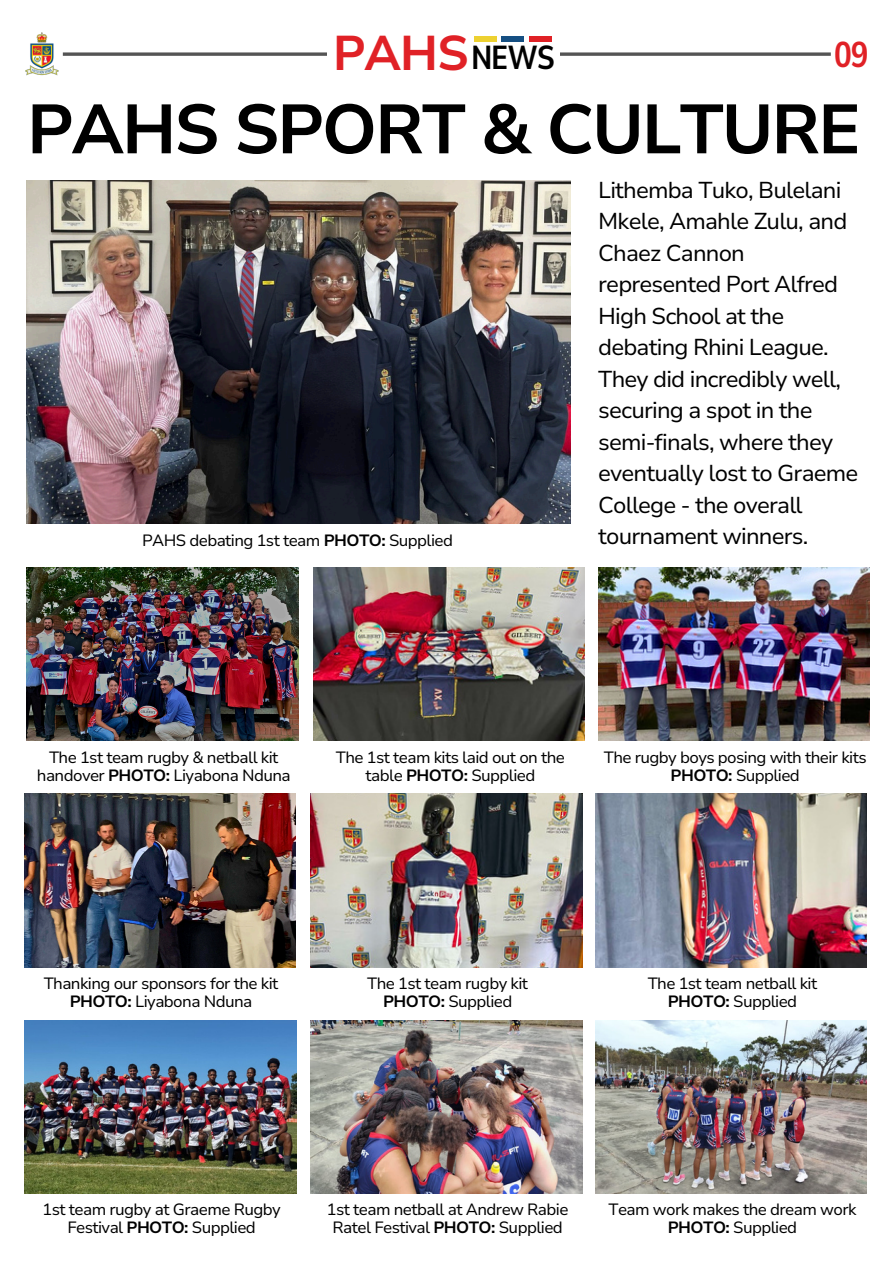
<style>
.page{position:relative;width:894px;height:1264px;background:#fff}
.page>*{position:absolute;margin:0;border:0;box-sizing:border-box;transform-origin:0 0}
.t1{font:700 69.3px "Nunito Sans 10 pt";letter-spacing:-.035em;color:#000}
.t2{font:700 48.6px "Nunito Sans 10 pt";color:#e02126}
.t3{font:700 35.7px "Nunito Sans 10 pt Condensed";color:#e02126}
.t4{font:700 33.15px "Nunito Sans 10 pt Condensed";color:#000}
.t5{font:22.95px/31.5px "Nunito Sans 10 pt";letter-spacing:-.035em;color:#000}
.t6{font:16.35px/18px "Nunito Sans 10 pt";letter-spacing:-.035em;color:#000;text-align:center}
.s1{font-weight:700}
</style>
<div class="page">
<svg style="left:63px;top:52px;width:767px;height:4px;background:#6e6e6e"></svg>
<div style="left:327px;top:0;width:233px;height:163px;background:#fff"></div>
<div style="left:473px;top:36px;width:23px;height:6px;background:#edd131"></div>
<div style="left:501px;top:36px;width:23px;height:6px;background:#154f82"></div>
<div style="left:529px;top:36px;width:22px;height:6px;background:#e02126"></div>
<img style="left:27px;top:181px;width:543px;height:342px">
<img style="left:25px;top:33px;width:33px;height:43px">
<img style="left:27px;top:567px;width:271px;height:174px">
<img style="left:313px;top:567px;width:271px;height:174px">
<img style="left:598px;top:567px;width:271px;height:174px">
<img style="left:24px;top:793px;width:271px;height:174px">
<img style="left:310px;top:793px;width:272px;height:174px">
<img style="left:595px;top:793px;width:271px;height:174px">
<img style="left:25px;top:1020px;width:271px;height:173px">
<img style="left:310px;top:1020px;width:272px;height:173px">
<img style="left:595px;top:1020px;width:271px;height:173px">
<p class="t2" style="left:332px;top:21px;width:137px">PAHS</p>
<h2 class="t4" style="left:471px;top:35px;width:85px">NEWS</h2>
<p class="t1" style="left:27px;top:83px;width:835px">PAHS SPORT &amp; CULTURE</p>
<p class="t3" style="left:834px;top:31px;width:36px">09</p>
<p class="t6" style="left:142px;top:531px;width:312px">PAHS debating 1st team <span class="s1">PHOTO:</span> Supplied</p>
<p class="t5" style="left:598px;top:174px;width:261px">Lithemba Tuko, Bulelani<br>Mkele, Amahle Zulu, and<br>Chaez Cannon represented Port Alfred<br>High School at the debating Rhini League.<br>They did incredibly well, securing a spot in the semi-finals, where they eventually lost to Graeme<br>College - the overall tournament winners.</p>
<p class="t6" style="left:37px;top:748px;width:255px">The 1st team rugby &amp; netball kit handover <span class="s1">PHOTO:</span> Liyabona Nduna</p>
<p class="t6" style="left:336px;top:748px;width:231px">The 1st team kits laid out on the table <span class="s1">PHOTO:</span> Supplied</p>
<p class="t6" style="left:603px;top:748px;width:264px">The rugby boys posing with their kits<br><span class="s1">PHOTO:</span> Supplied</p>
<p class="t6" style="left:44px;top:974px;width:236px">Thanking our sponsors for the kit<br><span class="s1">PHOTO:</span> Liyabona Nduna</p>
<p class="t6" style="left:367px;top:974px;width:162px">The 1st team rugby kit</p>
<p class="t6" style="left:383px;top:992px;width:131px"><span class="s1">PHOTO:</span> Supplied</p>
<p class="t6" style="left:647px;top:974px;width:171px">The 1st team netball kit</p>
<p class="t6" style="left:667px;top:992px;width:131px"><span class="s1">PHOTO:</span> Supplied</p>
<p class="t6" style="left:42px;top:1200px;width:240px">1st team rugby at Graeme Rugby<br>Festival <span class="s1">PHOTO:</span> Supplied</p>
<p class="t6" style="left:327px;top:1200px;width:243px">1st team netball at Andrew Rabie<br>Ratel Festival <span class="s1">PHOTO:</span> Supplied</p>
<p class="t6" style="left:608px;top:1200px;width:249px">Team work makes the dream work<br><span class="s1">PHOTO:</span> Supplied</p>
</div>
